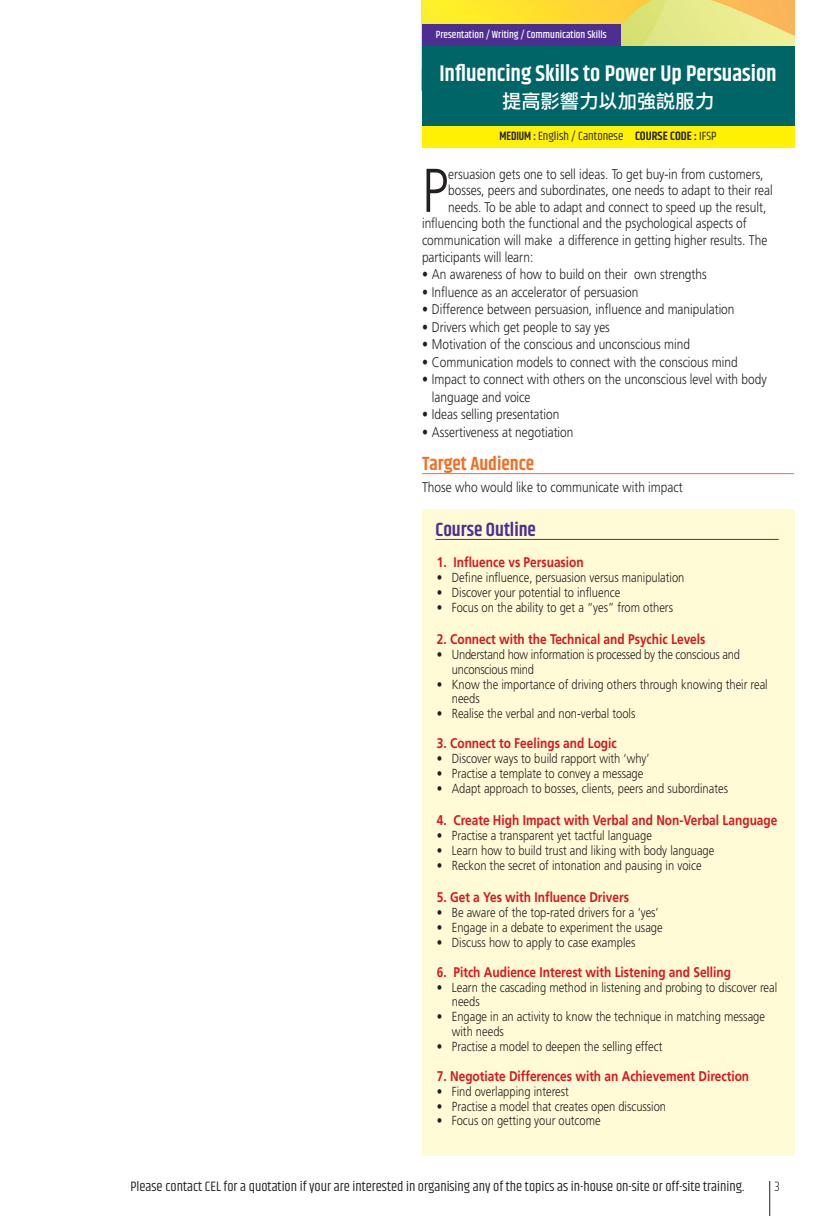
<style>
.page{position:relative;width:819px;height:1216px;background:#fff}
.page>*{position:absolute;margin:0;border:0;box-sizing:border-box;transform-origin:0 0}
._2019_Body_Text{font:300 61.6px "Frutiger LT Std";color:#231f20;scale:.85 1}
._2018_Body_Text{font:600 22.75px "Khand";color:#fff}
._2019_Sub-head{font:600 19.25px "Khand";color:#f36e21}
._2018_Sub-headline{font:600 19.25px "Khand";color:#4e2e91}
._2018_Point_form{font:19.25px "DF Li Hei HK W5";color:#fff}
._2019_Point-Form{font:300 14px/17.5px "Frutiger LT Std";color:#231f20;scale:.85 1}
._2019_Body_Text-2{font:300 14px "Frutiger LT Std";color:#231f20;scale:.85 1}
._2019_Course_Headlin{font:700 14px "Frutiger LT Std";color:#d7171f;scale:.85 1}
.t1{font:14px "Khand";color:#231f20}
.t2{font:300 14px "Khand";color:#231f20}
._2019_Course_Body_Te{font:300 13.12px/14.9px "Frutiger LT Std";color:#231f20;scale:.85 1}
._2019_Course_Body_Te-2{font:300 13.12px/14.9px "Frutiger LT Std";letter-spacing:-.02em;color:#231f20;scale:.85 1}
.t3{font:12.25px "Khand";color:#231f20}
.t4{font:500 10.5px "Khand";color:#fff}
.s1{font-weight:600}
</style>
<div class="page">
<hr style="left:769px;top:1180px;width:1px;height:35px;background:#231f20">
<hr style="left:422px;top:473px;width:372px;height:1px;background:#f36e21">
<img style="left:422px;top:0;width:372px;height:46px">
<div style="left:422px;top:25px;width:198px;height:27px;background:#4e2e91"></div>
<div style="left:422px;top:46px;width:372px;height:88px;background:#006567"></div>
<div style="left:422px;top:126px;width:372px;height:21px;background:#fff101"></div>
<div style="left:422px;top:509px;width:372px;height:646px;background:#fffbd6"></div>
<hr style="left:435px;top:539px;width:343px;height:1px;background:#4e2e91">
<p class="t4" style="left:435px;top:28px;width:172px">Presentation / Writing / Communication Skills</p>
<p class="_2018_Body_Text" style="left:439px;top:58px;width:339px">Influencing Skills to Power Up Persuasion</p>
<p class="_2018_Point_form" style="left:502px;top:90px;width:213px">提高影響力以加強說服力</p>
<p class="t3" style="left:499px;top:128px;width:218px"><span class="s1">MEDIUM :</span> English / Cantonese <span class="s1">COURSE CODE :</span> IFSP</p>
<p class="_2019_Body_Text" style="left:422px;top:156px;width:32px">P</p>
<p class="_2019_Body_Text-2" style="left:448px;top:166px;width:372px">ersuasion gets one to sell ideas. To get buy-in from customers,</p>
<p class="_2019_Body_Text-2" style="left:448px;top:182px;width:383px">bosses, peers and subordinates, one needs to adapt to their real</p>
<p class="_2019_Body_Text-2" style="left:448px;top:199px;width:375px">needs. To be able to adapt and connect to speed up the result,</p>
<p class="_2019_Body_Text-2" style="left:422px;top:216px;width:383px">influencing both the functional and the psychological aspects of</p>
<p class="_2019_Body_Text-2" style="left:422px;top:232px;width:408px">communication will make a difference in getting higher results. The</p>
<p class="_2019_Body_Text-2" style="left:422px;top:249px;width:132px">participants will learn:</p>
<p class="_2019_Point-Form" style="left:422px;top:266px;width:336px">• An awareness of how to build on their own strengths</p>
<p class="_2019_Point-Form" style="left:422px;top:283px;width:256px">• Influence as an accelerator of persuasion</p>
<p class="_2019_Point-Form" style="left:422px;top:301px;width:369px">• Difference between persuasion, influence and manipulation</p>
<p class="_2019_Point-Form" style="left:422px;top:318px;width:222px">• Drivers which get people to say yes</p>
<p class="_2019_Point-Form" style="left:422px;top:336px;width:317px">• Motivation of the conscious and unconscious mind</p>
<p class="_2019_Point-Form" style="left:422px;top:353px;width:373px">• Communication models to connect with the conscious mind</p>
<p class="_2019_Point-Form" style="left:432px;top:371px;width:395px;text-indent:-10px">• Impact to connect with others on the unconscious level with body language and voice</p>
<p class="_2019_Point-Form" style="left:422px;top:406px;width:163px">• Ideas selling presentation</p>
<p class="_2019_Point-Form" style="left:422px;top:423px;width:180px">• Assertiveness at negotiation</p>
<p class="_2019_Sub-head" style="left:422px;top:451px;width:114px">Target Audience</p>
<p class="_2019_Body_Text-2" style="left:422px;top:479px;width:308px">Those who would like to communicate with impact</p>
<p class="_2018_Sub-headline" style="left:435px;top:516px;width:102px">Course Outline</p>
<p class="_2019_Course_Headlin" style="left:437px;top:554px;width:174px">1. Influence vs Persuasion</p>
<p class="_2019_Course_Body_Te" style="left:437px;top:570px;width:293px">• Define influence, persuasion versus manipulation</p>
<p class="_2019_Course_Body_Te" style="left:437px;top:585px;width:217px">• Discover your potential to influence</p>
<p class="_2019_Course_Body_Te" style="left:437px;top:599px;width:279px">• Focus on the ability to get a “yes” from others</p>
<p class="_2019_Course_Headlin" style="left:437px;top:631px;width:317px">2. Connect with the Technical and Psychic Levels</p>
<p class="_2019_Course_Body_Te-2" style="left:452px;top:647px;width:340px;text-indent:-15px">• Understand how information is processed by the conscious and unconscious mind</p>
<p class="_2019_Course_Body_Te" style="left:452px;top:676px;width:373px;text-indent:-15px">• Know the importance of driving others through knowing their real needs</p>
<p class="_2019_Course_Body_Te" style="left:437px;top:706px;width:235px">• Realise the verbal and non-verbal tools</p>
<p class="_2019_Course_Headlin" style="left:437px;top:735px;width:213px">3. Connect to Feelings and Logic</p>
<p class="_2019_Course_Body_Te" style="left:437px;top:751px;width:252px">• Discover ways to build rapport with ‘why’</p>
<p class="_2019_Course_Body_Te" style="left:437px;top:766px;width:244px">• Practise a template to convey a message</p>
<p class="_2019_Course_Body_Te" style="left:437px;top:781px;width:344px">• Adapt approach to bosses, clients, peers and subordinates</p>
<p class="_2019_Course_Headlin" style="left:437px;top:812px;width:402px">4. Create High Impact with Verbal and Non-Verbal Language</p>
<p class="_2019_Course_Body_Te" style="left:437px;top:828px;width:254px">• Practise a transparent yet tactful language</p>
<p class="_2019_Course_Body_Te" style="left:437px;top:843px;width:328px">• Learn how to build trust and liking with body language</p>
<p class="_2019_Course_Body_Te" style="left:437px;top:858px;width:313px">• Reckon the secret of intonation and pausing in voice</p>
<p class="_2019_Course_Headlin" style="left:437px;top:889px;width:227px">5. Get a Yes with Influence Drivers</p>
<p class="_2019_Course_Body_Te" style="left:437px;top:905px;width:262px">• Be aware of the top-rated drivers for a ‘yes’</p>
<p class="_2019_Course_Body_Te" style="left:437px;top:920px;width:267px">• Engage in a debate to experiment the usage</p>
<p class="_2019_Course_Body_Te" style="left:437px;top:935px;width:235px">• Discuss how to apply to case examples</p>
<p class="_2019_Course_Headlin" style="left:437px;top:963px;width:347px">6. Pitch Audience Interest with Listening and Selling</p>
<p class="_2019_Course_Body_Te" style="left:452px;top:979px;width:384px;text-indent:-15px">• Learn the cascading method in listening and probing to discover real needs</p>
<p class="_2019_Course_Body_Te" style="left:452px;top:1009px;width:370px;text-indent:-15px">• Engage in an activity to know the technique in matching message with needs</p>
<p class="_2019_Course_Body_Te" style="left:437px;top:1039px;width:267px">• Practise a model to deepen the selling effect</p>
<p class="_2019_Course_Headlin" style="left:437px;top:1067px;width:369px">7. Negotiate Differences with an Achievement Direction</p>
<p class="_2019_Course_Body_Te" style="left:437px;top:1083px;width:157px">• Find overlapping interest</p>
<p class="_2019_Course_Body_Te" style="left:437px;top:1098px;width:271px">• Practise a model that creates open discussion</p>
<p class="_2019_Course_Body_Te" style="left:437px;top:1113px;width:194px">• Focus on getting your outcome</p>
<p class="t1" style="left:130px;top:1178px;width:615px">Please contact CEL for a quotation if your are interested in organising any of the topics as in-house on-site or off-site training.</p>
<p class="t2" style="left:774px;top:1177px;width:7px">3</p>
</div>
